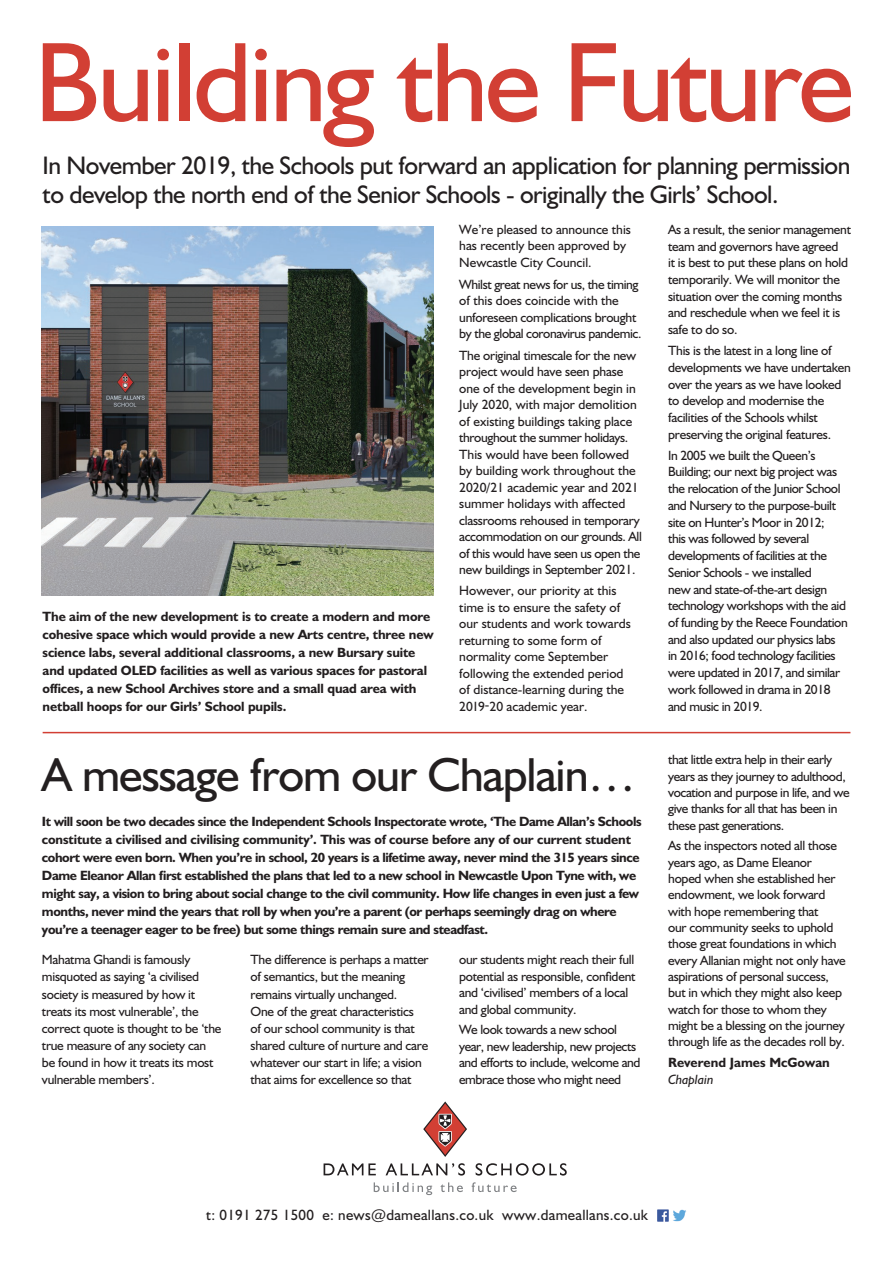
<style>
.page{position:relative;width:893px;height:1263px;background:#fff}
.page>*{position:absolute;margin:0;border:0;box-sizing:border-box;transform-origin:0 0}
.t1{font:114px "Humanist 521 BT";letter-spacing:-.025em;color:#d23f34}
.t2{font:48px "Humanist 521 BT";letter-spacing:-.02em;color:#231f20}
.t3{font:25.5px/28.5px "Humanist 521 BT";letter-spacing:-.02em;color:#231f20}
.t4{font:15px "Humanist 521 BT";letter-spacing:.02em;color:#231f20}
.t5{font:13.5px/16.5px "Humanist 521 BT";letter-spacing:-.02em;color:#231f20}
.t6{font:700 13.5px/18px "Humanist 521 BT";letter-spacing:-.03em;color:#231f20}
.t7{font:700 13.5px/18px "Humanist 521 BT";letter-spacing:-.01em;color:#231f20}
.t8{font:13.5px/16.5px "Humanist 521 BT";color:#231f20}
.t9{font:700 13.5px/16.5px "Humanist 521 BT";color:#231f20}
.s1{font-weight:400;font-style:italic}
</style>
<div class="page">
<img style="left:657px;top:1209px;width:12px;height:13px">
<img style="left:673px;top:1209px;width:14px;height:12px">
<svg style="left:423px;top:1101px;width:44px;height:56px"></svg>
<svg style="left:374px;top:1182px;width:58px;height:13px"></svg>
<svg style="left:440px;top:1182px;width:23px;height:10px"></svg>
<svg style="left:472px;top:1182px;width:45px;height:10px"></svg>
<svg style="left:324px;top:1163px;width:52px;height:12px"></svg>
<svg style="left:386px;top:1163px;width:79px;height:12px"></svg>
<svg style="left:476px;top:1163px;width:91px;height:12px"></svg>
<img style="left:42px;top:227px;width:392px;height:368px">
<hr style="left:43px;top:732px;width:807px;height:1px;background:#d23f34">
<p class="t1" style="left:34px;top:12px;width:821px">Building the Future</p>
<p class="t3" style="left:43px;top:151px;width:809px">In November 2019, the Schools put forward an application for planning permission to develop the north end of the Senior Schools - originally the Girls’ School.</p>
<p class="t8" style="left:459px;top:221px;width:173px">We’re pleased to announce this has recently been approved by<br>Newcastle City Council.</p>
<p class="t5" style="left:459px;top:275px;width:184px">Whilst great news for us, the timing of this does coincide with the unforeseen complications brought by the global coronavirus pandemic.</p>
<p class="t5" style="left:459px;top:347px;width:184px">The original timescale for the new project would have seen phase one of the development begin in<br>July 2020, with major demolition of existing buildings taking place throughout the summer holidays.<br>This would have been followed by building work throughout the<br>2020/21 academic year and 2021 summer holidays with affected classrooms rehoused in temporary accommodation on our grounds. All of this would have seen us open the new buildings in September 2021.</p>
<p class="t8" style="left:459px;top:582px;width:173px">However, our priority at this time is to ensure the safety of our students and work towards returning to some form of normality come September following the extended period of distance-learning during the<br>2019-20 academic year.</p>
<p class="t5" style="left:668px;top:220px;width:184px">As a result, the senior management team and governors have agreed<br>it is best to put these plans on hold temporarily. We will monitor the situation over the coming months and reschedule when we feel it is safe to do so.</p>
<p class="t5" style="left:668px;top:342px;width:184px">This is the latest in a long line of developments we have undertaken over the years as we have looked to develop and modernise the facilities of the Schools whilst preserving the original features.</p>
<p class="t5" style="left:668px;top:446px;width:181px">In 2005 we built the Queen’s<br>Building; our next big project was the relocation of the Junior School and Nursery to the purpose-built site on Hunter’s Moor in 2012;<br>this was followed by several developments of facilities at the<br>Senior Schools - we installed<br>new and state-of-the-art design technology workshops with the aid of funding by the Reece Foundation and also updated our physics labs in 2016; food technology facilities were updated in 2017, and similar work followed in drama in 2018 and music in 2019.</p>
<p class="t7" style="left:43px;top:607px;width:393px">The aim of the new development is to create a modern and more cohesive space which would provide a new Arts centre, three new science labs, several additional classrooms, a new Bursary suite and updated OLED facilities as well as various spaces for pastoral offices, a new School Archives store and a small quad area with netball hoops for our Girls’ School pupils.</p>
<p class="t2" style="left:42px;top:745px;width:595px">A message from our Chaplain…</p>
<p class="t6" style="left:42px;top:812px;width:601px">It will soon be two decades since the Independent Schools Inspectorate wrote, ‘The Dame Allan’s Schools constitute a civilised and civilising community’. This was of course before any of our current student cohort were even born. When you’re in school, 20 years is a lifetime away, never mind the 315 years since Dame Eleanor Allan first established the plans that led to a new school in Newcastle Upon Tyne with, we might say, a vision to bring about social change to the civil community. How life changes in even just a few months, never mind the years that roll by when you’re a parent (or perhaps seemingly drag on where you’re a teenager eager to be free) but some things remain sure and steadfast.</p>
<p class="t5" style="left:42px;top:951px;width:181px;line-height:17.1px">Mahatma Ghandi is famously misquoted as saying ‘a civilised society is measured by how it treats its most vulnerable’, the correct quote is thought to be ‘the true measure of any society can be found in how it treats its most vulnerable members’.</p>
<p class="t5" style="left:251px;top:951px;width:180px;line-height:17.1px">The difference is perhaps a matter of semantics, but the meaning remains virtually unchanged.<br>One of the great characteristics<br>of our school community is that shared culture of nurture and care whatever our start in life; a vision that aims for excellence so that</p>
<p class="t5" style="left:459px;top:951px;width:178px">our students might reach their full potential as responsible, confident and ‘civilised’ members of a local and global community.</p>
<p class="t5" style="left:459px;top:1021px;width:183px">We look towards a new school year, new leadership, new projects and efforts to include, welcome and embrace those who might need</p>
<p class="t5" style="left:668px;top:751px;width:183px">that little extra help in their early years as they journey to adulthood, vocation and purpose in life, and we give thanks for all that has been in these past generations.</p>
<p class="t5" style="left:668px;top:837px;width:179px">As the inspectors noted all those years ago, as Dame Eleanor hoped when she established her endowment, we look forward with hope remembering that<br>our community seeks to uphold those great foundations in which every Allanian might not only have aspirations of personal success, but in which they might also keep watch for those to whom they might be a blessing on the journey through life as the decades roll by.</p>
<p class="t9" style="left:668px;top:1054px;width:163px">Reverend James McGowan<br><span class="s1">Chaplain</span></p>
<p class="t4" style="left:206px;top:1206px;width:443px">t: 0191 275 1500 e: news@dameallans.co.uk www.dameallans.co.uk</p>
</div>
